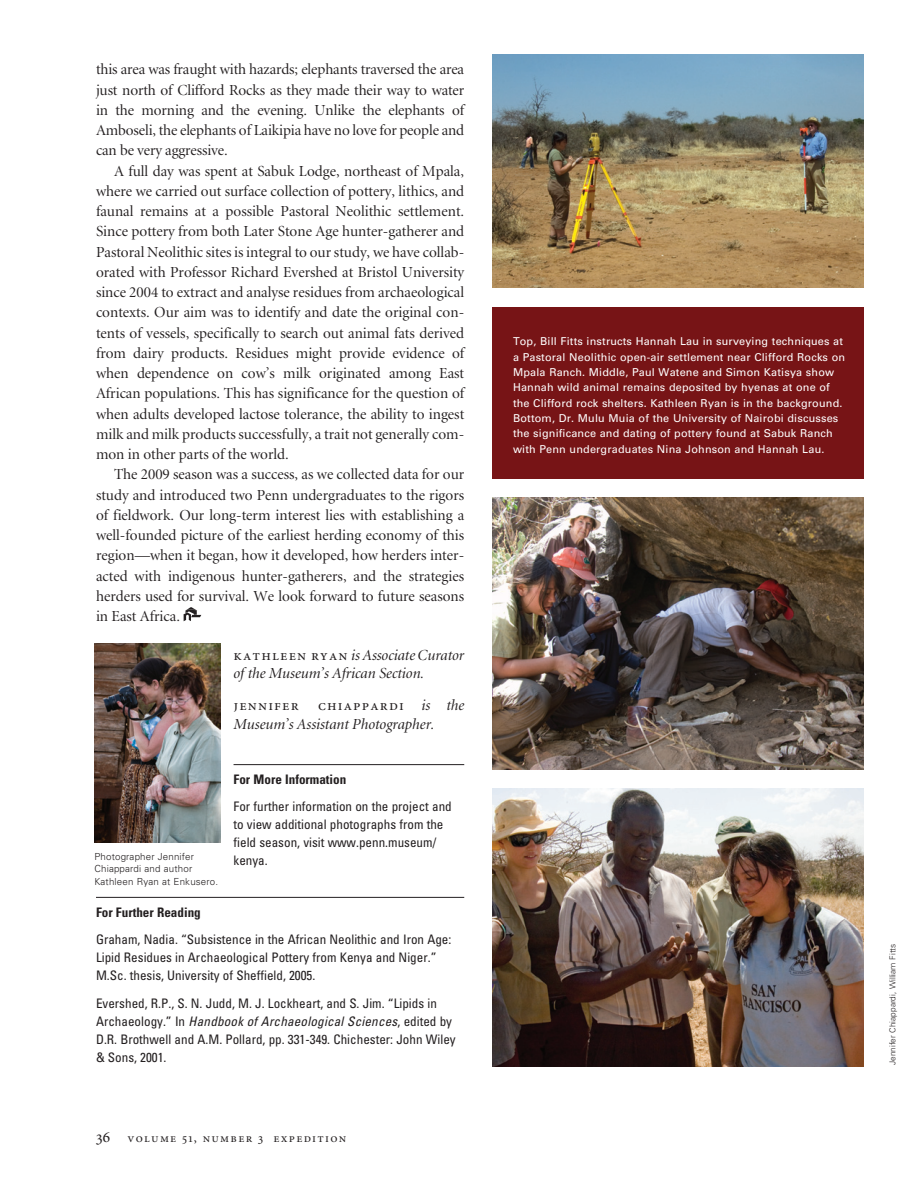
<style>
.page{position:relative;width:918px;height:1188px;background:#fff}
.page>*{position:absolute;margin:0;border:0;box-sizing:border-box;transform-origin:0 0}
.t1{font:16.5px "Minion Regular SC";color:#231f20}
.Text{font:15.3px/20.2px "Minion Display";color:#231f20;text-align:justify}
.Text-2{font:italic 15.3px/18.5px "Minion Display";color:#231f20}
.Text-3{font:15.3px "Minion Regular SC";letter-spacing:.075em;color:#231f20}
.Further_Readings{font:condensed 13.2px/18px "Univers";color:#231f20}
.t2{font:700 condensed 13.2px "Univers";color:#231f20}
.t3{font:12.75px "Minion Regular SC";letter-spacing:.1em;color:#231f20}
.photo_captions{font:10.8px/15.3px "Univers";letter-spacing:.015em;color:#fff}
.photo_captions-2{font:300 9.75px/12.8px "Univers";letter-spacing:.015em;color:#231f20}
.t4{font:300 8.25px "Univers";color:#231f20}
.s1{font-family:"Minion Regular SC";font-style:normal}
.s2{font-style:italic}
</style>
<div class="page">
<hr style="left:234px;top:764px;width:230px;height:1px;background:#231f20">
<hr style="left:96px;top:897px;width:368px;height:1px;background:#231f20">
<img style="left:94px;top:644px;width:126px;height:198px">
<div style="left:493px;top:307px;width:371px;height:172px;background:#771416"></div>
<img style="left:493px;top:54px;width:371px;height:234px">
<img style="left:493px;top:498px;width:371px;height:272px">
<img style="left:493px;top:789px;width:371px;height:277px">
<svg style="left:183px;top:607px;width:18px;height:14px"></svg>
<p class="Text" style="left:96px;top:60px;width:370px">this area was fraught with hazards; elephants traversed the area just north of Clifford Rocks as they made their way to water in the morning and the evening. Unlike the elephants of Amboseli, the elephants of Laikipia have no love for people and can be very aggressive.</p>
<p class="Text" style="left:96px;top:161px;width:370px;text-indent:18px">A full day was spent at Sabuk Lodge, northeast of Mpala, where we carried out surface collection of pottery, lithics, and faunal remains at a possible Pastoral Neolithic settlement.<br>Since pottery from both Later Stone Age hunter-gatherer and Pastoral Neolithic sites is integral to our study, we have collab&shy;orated with Professor Richard Evershed at Bristol University since 2004 to extract and analyse residues from archaeological contexts. Our aim was to identify and date the original con&shy;tents of vessels, specifically to search out animal fats derived from dairy products. Residues might provide evidence of when dependence on cow’s milk originated among East African populations. This has significance for the question of when adults developed lactose tolerance, the ability to ingest milk and milk products successfully, a trait not generally com&shy;mon in other parts of the world.</p>
<p class="Text" style="left:96px;top:465px;width:370px;text-indent:18px">The 2009 season was a success, as we collected data for our study and introduced two Penn undergraduates to the rigors of fieldwork. Our long-term interest lies with establishing a well-founded picture of the earliest herding economy of this region—when it began, how it developed, how herders inter&shy;acted with indigenous hunter-gatherers, and the strategies herders used for survival. We look forward to future seasons in East Africa.</p>
<p class="Text-2" style="left:234px;top:646px;width:232px"><span class="s1">kathleen ryan</span> is Associate Curator of the Museum’s African Section.</p>
<p class="Text-3" style="left:234px;top:698px;width:67px">jennifer</p>
<p class="Text-2" style="left:234px;top:697px;width:232px;text-indent:85px"><span class="s1">chiappardi</span> is the<br>Museum’s Assistant Photographer.</p>
<p class="photo_captions-2" style="left:94px;top:850px;width:125px">Photographer Jennifer<br>Chiappardi and author<br>Kathleen Ryan at Enkusero.</p>
<p class="t2" style="left:234px;top:771px;width:114px">For More Information</p>
<p class="Further_Readings" style="left:234px;top:797px;width:220px">For further information on the project and to view additional photographs from the field season, visit www.penn.museum/ kenya.</p>
<p class="t2" style="left:96px;top:904px;width:106px">For Further Reading</p>
<p class="Further_Readings" style="left:96px;top:930px;width:357px">Graham, Nadia. “Subsistence in the African Neolithic and Iron Age:<br>Lipid Residues in Archaeological Pottery from Kenya and Niger.”<br>M.Sc. thesis, University of Sheffield, 2005.</p>
<p class="Further_Readings" style="left:96px;top:994px;width:361px">Evershed, R.P., S. N. Judd, M. J. Lockheart, and S. Jim. “Lipids in Archaeology.” In <span class="s2">Handbook of Archaeological Sciences</span>, edited by D.R. Brothwell and A.M. Pollard, pp. 331-349. Chichester: John Wiley &amp; Sons, 2001.</p>
<p class="t1" style="left:96px;top:1129px;width:16px">36</p>
<p class="t3" style="left:128px;top:1132px;width:220px">volume 51, number 3 expedition</p>
<p class="photo_captions" style="left:513px;top:334px;width:334px">Top, Bill Fitts instructs Hannah Lau in surveying techniques at a Pastoral Neolithic open-air settlement near Clifford Rocks on Mpala Ranch. Middle, Paul Watene and Simon Katisya show Hannah wild animal remains deposited by hyenas at one of the Clifford rock shelters. Kathleen Ryan is in the background.<br>Bottom, Dr. Mulu Muia of the University of Nairobi discusses the significance and dating of pottery found at Sabuk Ranch with Penn undergraduates Nina Johnson and Hannah Lau.</p>
<p class="t4" style="left:888px;top:1065px;width:123px;rotate:-90deg">Jennifer Chiappardi, William Fitts</p>
</div>
